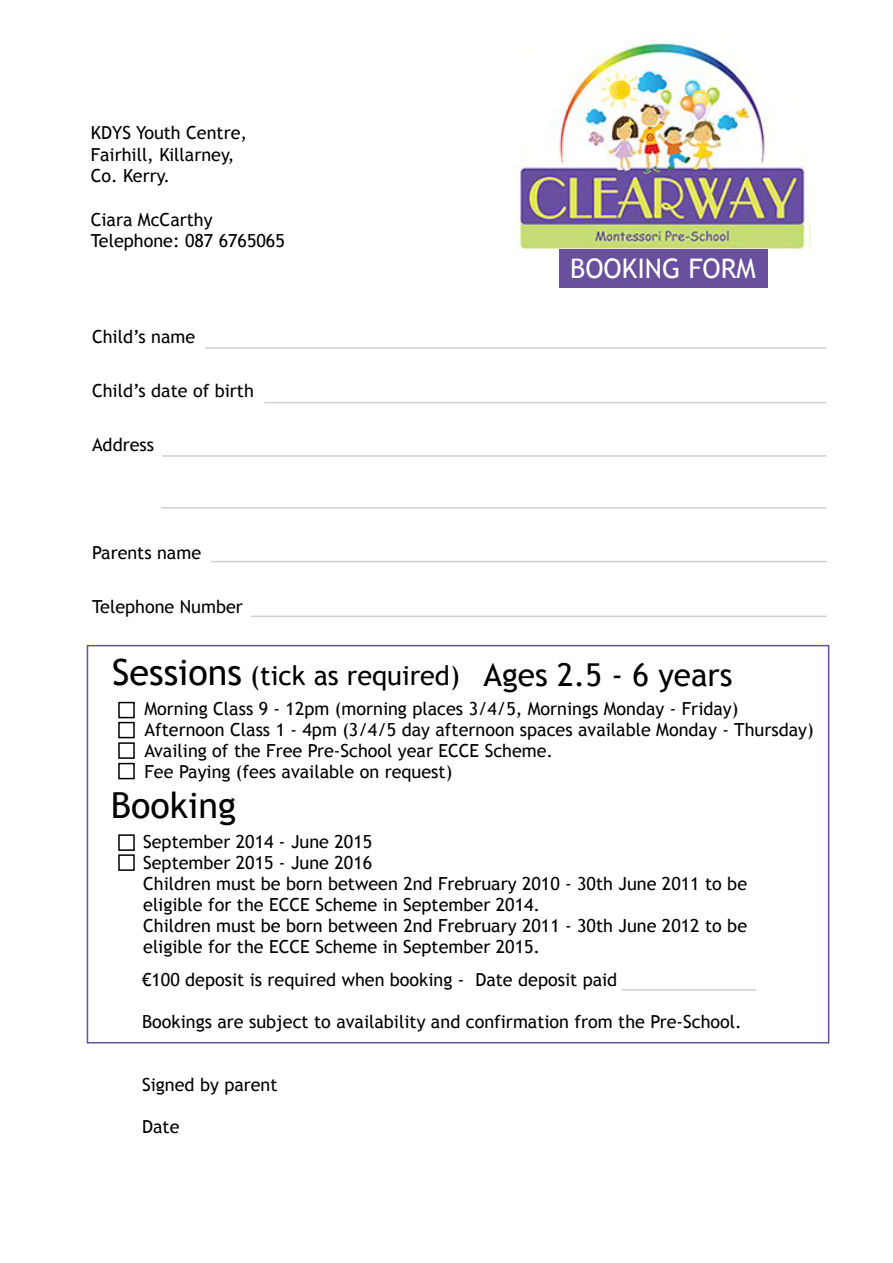
<style>
.page{position:relative;width:893px;height:1263px;background:#fff}
.page>*{position:absolute;margin:0;border:0;box-sizing:border-box;transform-origin:0 0}
.t1{font:36px "Trebuchet MS";color:#000}
.t2{font:27px "Trebuchet MS";color:#000}
.t3{font:27px "Trebuchet MS";color:#fff}
.t4{font:18px/21px "Trebuchet MS";color:#000}
.s1{font-size:36px}
.s2{font-size:31.5px}
</style>
<div class="page">
<img style="left:518px;top:43px;width:293px;height:208px">
<div style="left:87px;top:645px;width:742px;height:398px;border:2px solid #68509d"></div>
<hr style="left:205px;top:347px;width:621px;height:2px;background:#d1d1d1">
<hr style="left:264px;top:402px;width:562px;height:1px;background:#d1d1d1">
<hr style="left:162px;top:455px;width:664px;height:2px;background:#d1d1d1">
<hr style="left:161px;top:507px;width:665px;height:2px;background:#d1d1d1">
<hr style="left:251px;top:616px;width:576px;height:1px;background:#d1d1d1">
<hr style="left:621px;top:989px;width:135px;height:2px;background:#d1d1d1">
<hr style="left:211px;top:561px;width:616px;height:1px;background:#d1d1d1">
<div style="left:559px;top:250px;width:209px;height:38px;background:#68509d"></div>
<div style="left:118px;top:702px;width:17px;height:16px;border:2px solid #000"></div>
<div style="left:118px;top:722px;width:17px;height:16px;border:2px solid #000"></div>
<div style="left:118px;top:742px;width:17px;height:17px;border:2px solid #000"></div>
<div style="left:118px;top:763px;width:17px;height:16px;border:2px solid #000"></div>
<div style="left:118px;top:834px;width:17px;height:17px;border:2px solid #000"></div>
<div style="left:118px;top:854px;width:17px;height:17px;border:2px solid #000"></div>
<p class="t4" style="left:91px;top:122px;width:158px;line-height:21.6px">KDYS Youth Centre,<br>Fairhill, Killarney,<br>Co. Kerry.</p>
<p class="t4" style="left:91px;top:209px;width:196px;line-height:21.6px">Ciara McCarthy<br>Telephone: 087 6765065</p>
<p class="t4" style="left:92px;top:327px;width:105px">Child’s name</p>
<p class="t4" style="left:92px;top:381px;width:163px">Child’s date of birth</p>
<p class="t4" style="left:92px;top:435px;width:64px">Address</p>
<p class="t4" style="left:92px;top:543px;width:111px">Parents name</p>
<p class="t4" style="left:92px;top:597px;width:152px">Telephone Number</p>
<h2 class="t3" style="left:570px;top:253px;width:187px">BOOKING FORM</h2>
<h2 class="t2" style="left:112px;top:660px;width:622px"><span class="s1">Sessions</span> (tick as required) <span class="s2">Ages 2.5 - 6 years</span></h2>
<p class="t4" style="left:145px;top:699px;width:671px">Morning Class 9 - 12pm (morning places 3/4/5, Mornings Monday - Friday)<br>Afternoon Class 1 - 4pm (3/4/5 day afternoon spaces available Monday - Thursday)<br>Availing of the Free Pre-School year ECCE Scheme.<br>Fee Paying (fees available on request)</p>
<h1 class="t1" style="left:111px;top:784px;width:127px">Booking</h1>
<p class="t4" style="left:143px;top:831px;width:605px">September 2014 - June 2015<br>September 2015 - June 2016<br>Children must be born between 2nd Frebruary 2010 - 30th June 2011 to be eligible for the ECCE Scheme in September 2014.<br>Children must be born between 2nd Frebruary 2011 - 30th June 2012 to be eligible for the ECCE Scheme in September 2015.</p>
<p class="t4" style="left:142px;top:969px;width:477px">€100 deposit is required when booking - Date deposit paid</p>
<p class="t4" style="left:142px;top:1011px;width:601px">Bookings are subject to availability and confirmation from the Pre-School.</p>
<p class="t4" style="left:142px;top:1074px;width:137px">Signed by parent</p>
<p class="t4" style="left:142px;top:1116px;width:39px">Date</p>
</div>
